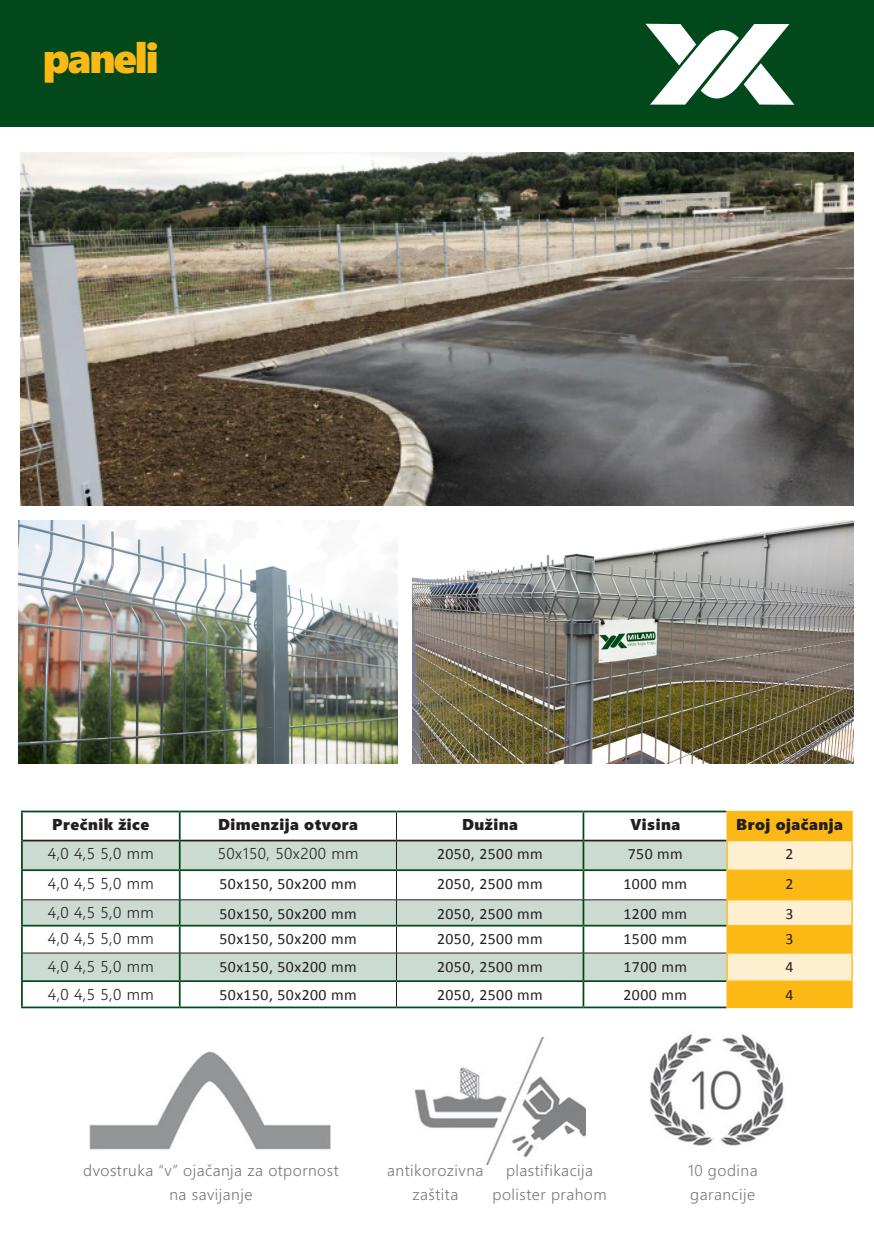
<style>
.page{position:relative;width:874px;height:1241px;background:#fff}
.page>*{position:absolute;margin:0;border:0;box-sizing:border-box;transform-origin:0 0}
.t1{font:900 42px "Segoe WP";letter-spacing:-.05em;color:#fcb814}
.Body_Text{font:15.75px "Calibri";letter-spacing:.03em;color:#231f20}
.Body_Text-2{font:300 15.75px "Segoe WP";letter-spacing:.03em;color:#76787b}
.Body_Text-3{font:300 15.75px "Segoe WP";letter-spacing:.03em;color:#231f20}
.Body_Text-4{font:900 15.75px "Segoe WP";letter-spacing:.03em;color:#231f20}
</style>
<div class="page">
<img style="left:18px;top:520px;width:379px;height:243px">
<img style="left:89px;top:1051px;width:242px;height:99px">
<img style="left:414px;top:1037px;width:171px;height:126px">
<img style="left:650px;top:1033px;width:134px;height:113px">
<div style="left:0;top:0;width:872px;height:126px;background:#01491a"></div>
<svg style="left:645px;top:23px;width:149px;height:82px"></svg>
<img style="left:20px;top:153px;width:833px;height:352px">
<img style="left:412px;top:520px;width:441px;height:243px">
<svg style="left:23px;top:841px;width:703px;height:139px;fill:#ccdbd1"></svg>
<hr style="left:21px;top:810px;width:159px;height:2px;background:#01491a">
<hr style="left:21px;top:812px;width:2px;height:28px;background:#01491a">
<hr style="left:180px;top:810px;width:216px;height:2px;background:#01491a">
<hr style="left:396px;top:810px;width:187px;height:2px;background:#01491a">
<hr style="left:583px;top:810px;width:143px;height:2px;background:#01491a">
<hr style="left:21px;top:840px;width:2px;height:29px;background:#01491a">
<hr style="left:21px;top:869px;width:159px;height:1px;background:#01491a">
<hr style="left:21px;top:870px;width:2px;height:29px;background:#01491a">
<hr style="left:180px;top:869px;width:216px;height:1px;background:#01491a">
<hr style="left:396px;top:869px;width:187px;height:1px;background:#01491a">
<hr style="left:583px;top:869px;width:143px;height:1px;background:#01491a">
<hr style="left:21px;top:899px;width:2px;height:25px;background:#01491a">
<hr style="left:21px;top:924px;width:159px;height:2px;background:#01491a">
<hr style="left:21px;top:926px;width:2px;height:26px;background:#01491a">
<hr style="left:180px;top:924px;width:216px;height:2px;background:#01491a">
<hr style="left:396px;top:924px;width:187px;height:2px;background:#01491a">
<hr style="left:583px;top:924px;width:143px;height:2px;background:#01491a">
<hr style="left:21px;top:952px;width:2px;height:28px;background:#01491a">
<hr style="left:21px;top:980px;width:159px;height:1px;background:#01491a">
<hr style="left:21px;top:981px;width:2px;height:25px;background:#01491a">
<hr style="left:180px;top:980px;width:216px;height:1px;background:#01491a">
<hr style="left:396px;top:980px;width:187px;height:1px;background:#01491a">
<hr style="left:583px;top:980px;width:143px;height:1px;background:#01491a">
<hr style="left:21px;top:1006px;width:159px;height:2px;background:#01491a">
<hr style="left:180px;top:1006px;width:216px;height:2px;background:#01491a">
<hr style="left:396px;top:1006px;width:187px;height:2px;background:#01491a">
<hr style="left:583px;top:1006px;width:143px;height:2px;background:#01491a">
<hr style="left:582px;top:812px;width:2px;height:27px;background:#004a1a">
<hr style="left:582px;top:841px;width:2px;height:28px;background:#004a1a">
<hr style="left:582px;top:870px;width:2px;height:29px;background:#004a1a">
<hr style="left:582px;top:899px;width:2px;height:25px;background:#004a1a">
<hr style="left:582px;top:926px;width:2px;height:26px;background:#004a1a">
<hr style="left:582px;top:953px;width:2px;height:27px;background:#004a1a">
<svg style="left:179px;top:812px;width:1px;height:194px"></svg>
<hr style="left:582px;top:981px;width:2px;height:25px;background:#004a1a">
<hr style="left:23px;top:899px;width:157px;height:1px;background:#231f20">
<hr style="left:180px;top:899px;width:216px;height:1px;background:#231f20">
<hr style="left:396px;top:899px;width:187px;height:1px;background:#231f20">
<hr style="left:583px;top:899px;width:143px;height:1px;background:#231f20">
<hr style="left:23px;top:952px;width:157px;height:1px;background:#231f20">
<hr style="left:180px;top:952px;width:216px;height:1px;background:#231f20">
<hr style="left:396px;top:952px;width:187px;height:1px;background:#231f20">
<hr style="left:583px;top:952px;width:143px;height:1px;background:#231f20">
<svg style="left:396px;top:812px;width:1px;height:194px"></svg>
<hr style="left:23px;top:839px;width:157px;height:2px;background:#231f20">
<hr style="left:180px;top:839px;width:216px;height:2px;background:#231f20">
<hr style="left:396px;top:839px;width:187px;height:2px;background:#231f20">
<hr style="left:583px;top:839px;width:143px;height:2px;background:#231f20">
<hr style="left:726px;top:810px;width:126px;height:2px;background:#fcb814">
<svg style="left:726px;top:811px;width:126px;height:195px"></svg>
<hr style="left:726px;top:1006px;width:126px;height:1px;background:#fcb814">
<h1 class="t1" style="left:43px;top:31px;width:117px">paneli</h1>
<p class="Body_Text-4" style="left:52px;top:814px;width:98px">Prečnik žice</p>
<p class="Body_Text-4" style="left:218px;top:814px;width:141px">Dimenzija otvora</p>
<p class="Body_Text-4" style="left:462px;top:814px;width:57px">Dužina</p>
<p class="Body_Text-4" style="left:630px;top:814px;width:51px">Visina</p>
<p class="Body_Text-4" style="left:736px;top:814px;width:108px">Broj ojačanja</p>
<p class="Body_Text-3" style="left:48px;top:843px;width:107px">4,0 4,5 5,0 mm</p>
<p class="Body_Text-3" style="left:218px;top:843px;width:142px">50x150, 50x200 mm</p>
<p class="Body_Text" style="left:437px;top:844px;width:107px">2050, 2500 mm</p>
<p class="Body_Text" style="left:627px;top:844px;width:57px">750 mm</p>
<p class="Body_Text" style="left:785px;top:844px;width:9px">2</p>
<p class="Body_Text-3" style="left:48px;top:873px;width:107px">4,0 4,5 5,0 mm</p>
<p class="Body_Text" style="left:219px;top:873px;width:139px">50x150, 50x200 mm</p>
<p class="Body_Text" style="left:437px;top:873px;width:107px">2050, 2500 mm</p>
<p class="Body_Text" style="left:623px;top:873px;width:65px">1000 mm</p>
<p class="Body_Text" style="left:785px;top:873px;width:9px">2</p>
<p class="Body_Text-3" style="left:48px;top:903px;width:107px">4,0 4,5 5,0 mm</p>
<p class="Body_Text" style="left:219px;top:903px;width:139px">50x150, 50x200 mm</p>
<p class="Body_Text" style="left:437px;top:903px;width:107px">2050, 2500 mm</p>
<p class="Body_Text" style="left:623px;top:903px;width:65px">1200 mm</p>
<p class="Body_Text" style="left:785px;top:903px;width:9px">3</p>
<p class="Body_Text-3" style="left:48px;top:928px;width:107px">4,0 4,5 5,0 mm</p>
<p class="Body_Text" style="left:219px;top:929px;width:139px">50x150, 50x200 mm</p>
<p class="Body_Text" style="left:437px;top:929px;width:107px">2050, 2500 mm</p>
<p class="Body_Text" style="left:623px;top:929px;width:65px">1500 mm</p>
<p class="Body_Text" style="left:785px;top:929px;width:9px">3</p>
<p class="Body_Text-3" style="left:48px;top:956px;width:107px">4,0 4,5 5,0 mm</p>
<p class="Body_Text" style="left:219px;top:956px;width:139px">50x150, 50x200 mm</p>
<p class="Body_Text" style="left:437px;top:956px;width:107px">2050, 2500 mm</p>
<p class="Body_Text" style="left:623px;top:956px;width:65px">1700 mm</p>
<p class="Body_Text" style="left:785px;top:956px;width:9px">4</p>
<p class="Body_Text-3" style="left:48px;top:984px;width:107px">4,0 4,5 5,0 mm</p>
<p class="Body_Text" style="left:219px;top:984px;width:139px">50x150, 50x200 mm</p>
<p class="Body_Text" style="left:437px;top:984px;width:107px">2050, 2500 mm</p>
<p class="Body_Text" style="left:623px;top:984px;width:65px">2000 mm</p>
<p class="Body_Text" style="left:785px;top:984px;width:9px">4</p>
<p class="Body_Text-2" style="left:83px;top:1160px;width:257px">dvostruka “v” ojačanja za otpornost</p>
<p class="Body_Text-2" style="left:169px;top:1184px;width:84px">na savijanje</p>
<p class="Body_Text-2" style="left:387px;top:1160px;width:98px">antikorozivna</p>
<p class="Body_Text-2" style="left:412px;top:1184px;width:47px">zaštita</p>
<p class="Body_Text-2" style="left:506px;top:1160px;width:89px">plastifikacija</p>
<p class="Body_Text-2" style="left:492px;top:1184px;width:116px">polister prahom</p>
<p class="Body_Text-2" style="left:687px;top:1160px;width:71px">10 godina</p>
<p class="Body_Text-2" style="left:690px;top:1184px;width:66px">garancije</p>
</div>
